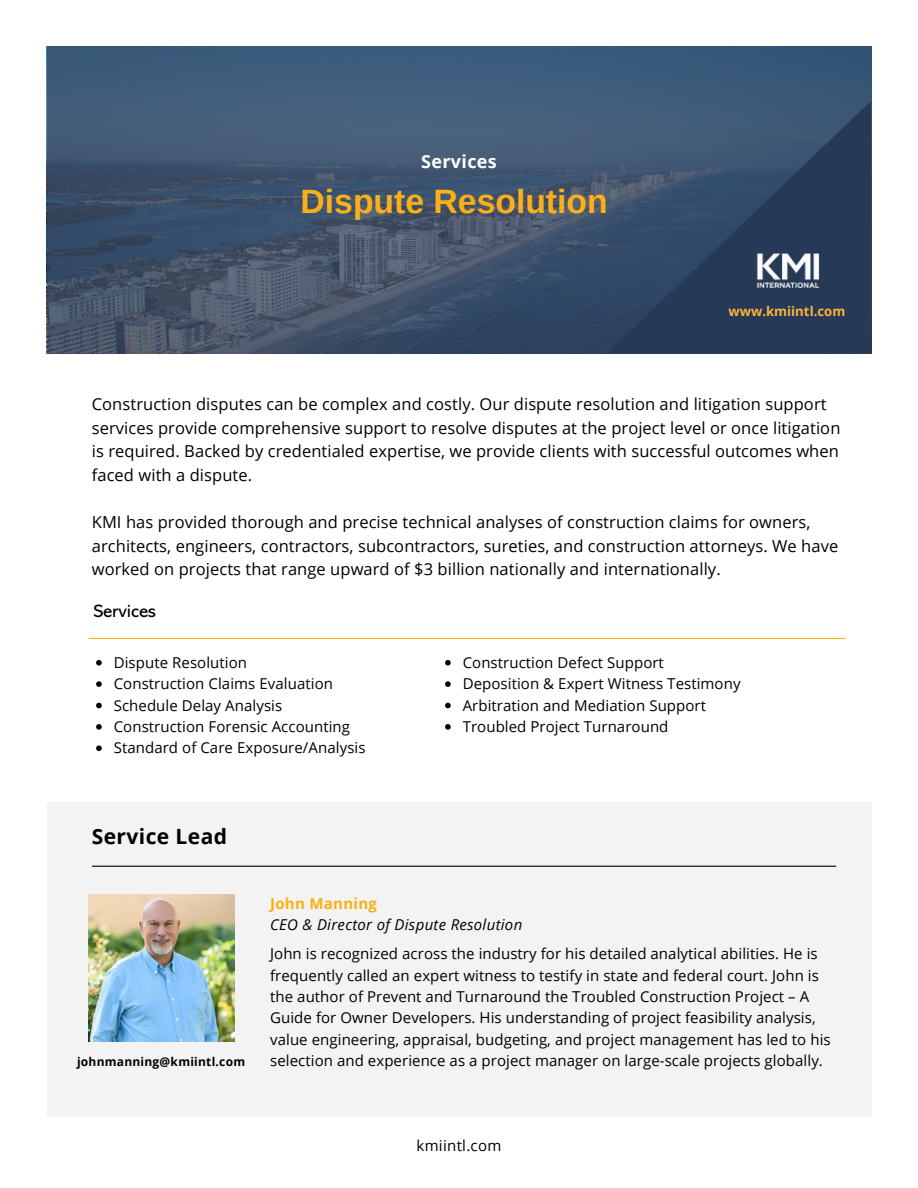
<style>
.page{position:relative;width:918px;height:1188px;background:#fff}
.page>*{position:absolute;margin:0;border:0;box-sizing:border-box;transform-origin:0 0}
.t1{font:700 33.75px "Arimo";color:#fcaf17}
.t2{font:700 21px "Open Sans";letter-spacing:.02em;color:#000}
.t3{font:700 18px "Open Sans";letter-spacing:.02em;color:#fff}
.t4{font:18px "Abadi MT Std";color:#000}
.t5{font:16.5px/23.7px "Open Sans";letter-spacing:.005em;color:#000}
.t6{font:15px/21.3px "Open Sans";letter-spacing:.005em;color:#000}
.t7{font:italic 15px "Open Sans";letter-spacing:.02em;color:#000}
.t8{font:700 15px "Open Sans";letter-spacing:.02em;color:#fcaf17}
.t9{font:700 13.2px "Open Sans";color:#fdb338}
.t10{font:700 12px "Open Sans";letter-spacing:.02em;color:#000}
</style>
<div class="page">
<svg style="left:47px;top:46px;width:824px;height:307px;background:#405670"></svg>
<svg style="left:607px;top:101px;width:264px;height:252px;background:#304664"></svg>
<div style="left:47px;top:802px;width:824px;height:315px;background:#f2f2f2"></div>
<hr style="left:92px;top:866px;width:744px;height:1px;background:#000">
<img style="left:747px;top:246px;width:80px;height:49px">
<hr style="left:89px;top:638px;width:756px;height:1px;background:#fcaf17">
<img style="left:88px;top:895px;width:146px;height:146px">
<svg style="left:96px;top:660px;width:6px;height:6px"></svg>
<svg style="left:96px;top:681px;width:6px;height:6px"></svg>
<svg style="left:96px;top:703px;width:6px;height:5px"></svg>
<svg style="left:96px;top:724px;width:6px;height:6px"></svg>
<svg style="left:96px;top:745px;width:6px;height:6px"></svg>
<svg style="left:445px;top:660px;width:6px;height:6px"></svg>
<svg style="left:445px;top:681px;width:6px;height:6px"></svg>
<svg style="left:445px;top:703px;width:6px;height:5px"></svg>
<svg style="left:445px;top:724px;width:6px;height:6px"></svg>
<p class="t3" style="left:421px;top:149px;width:77px">Services</p>
<h4 class="t1" style="left:301px;top:183px;width:309px">Dispute Resolution</h4>
<p class="t9" style="left:728px;top:301px;width:118px">www.kmiintl.com</p>
<h3 class="t5" style="left:92px;top:392px;width:750px">Construction disputes can be complex and costly. Our dispute resolution and litigation support services provide comprehensive support to resolve disputes at the project level or once litigation is required. Backed by credentialed expertise, we provide clients with successful outcomes when faced with a dispute.</h3>
<h1 class="t5" style="left:92px;top:510px;width:748px">KMI has provided thorough and precise technical analyses of construction claims for owners, architects, engineers, contractors, subcontractors, sureties, and construction attorneys. We have worked on projects that range upward of $3 billion nationally and internationally.</h1>
<p class="t4" style="left:94px;top:605px;width:64px">Services</p>
<p class="t6" style="left:114px;top:651px;width:135px">Dispute Resolution</p>
<p class="t6" style="left:114px;top:673px;width:221px">Construction Claims Evaluation</p>
<p class="t6" style="left:114px;top:694px;width:170px">Schedule Delay Analysis</p>
<p class="t6" style="left:114px;top:715px;width:238px">Construction Forensic Accounting</p>
<h2 class="t6" style="left:114px;top:737px;width:253px">Standard of Care Exposure/Analysis</h2>
<p class="t2" style="left:92px;top:821px;width:137px">Service Lead</p>
<p class="t6" style="left:463px;top:651px;width:203px">Construction Defect Support</p>
<h5 class="t6" style="left:463px;top:673px;width:279px">Deposition &amp; Expert Witness Testimony</h5>
<h6 class="t6" style="left:463px;top:694px;width:245px">Arbitration and Mediation Support</h6>
<h6 class="t6" style="left:463px;top:715px;width:207px">Troubled Project Turnaround</h6>
<p class="t10" style="left:77px;top:1053px;width:170px">johnmanning@kmiintl.com</p>
<h3 class="t8" style="left:270px;top:893px;width:108px">John Manning</h3>
<p class="t7" style="left:270px;top:914px;width:254px">CEO &amp; Director of Dispute Resolution</p>
<h4 class="t6" style="left:270px;top:943px;width:562px">John is recognized across the industry for his detailed analytical abilities. He is frequently called an expert witness to testify in state and federal court. John is the author of Prevent and Turnaround the Troubled Construction Project – A Guide for Owner Developers. His understanding of project feasibility analysis, value engineering, appraisal, budgeting, and project management has led to his selection and experience as a project manager on large-scale projects globally.</h4>
<p class="t6" style="left:417px;top:1135px;width:86px">kmiintl.com</p>
</div>
